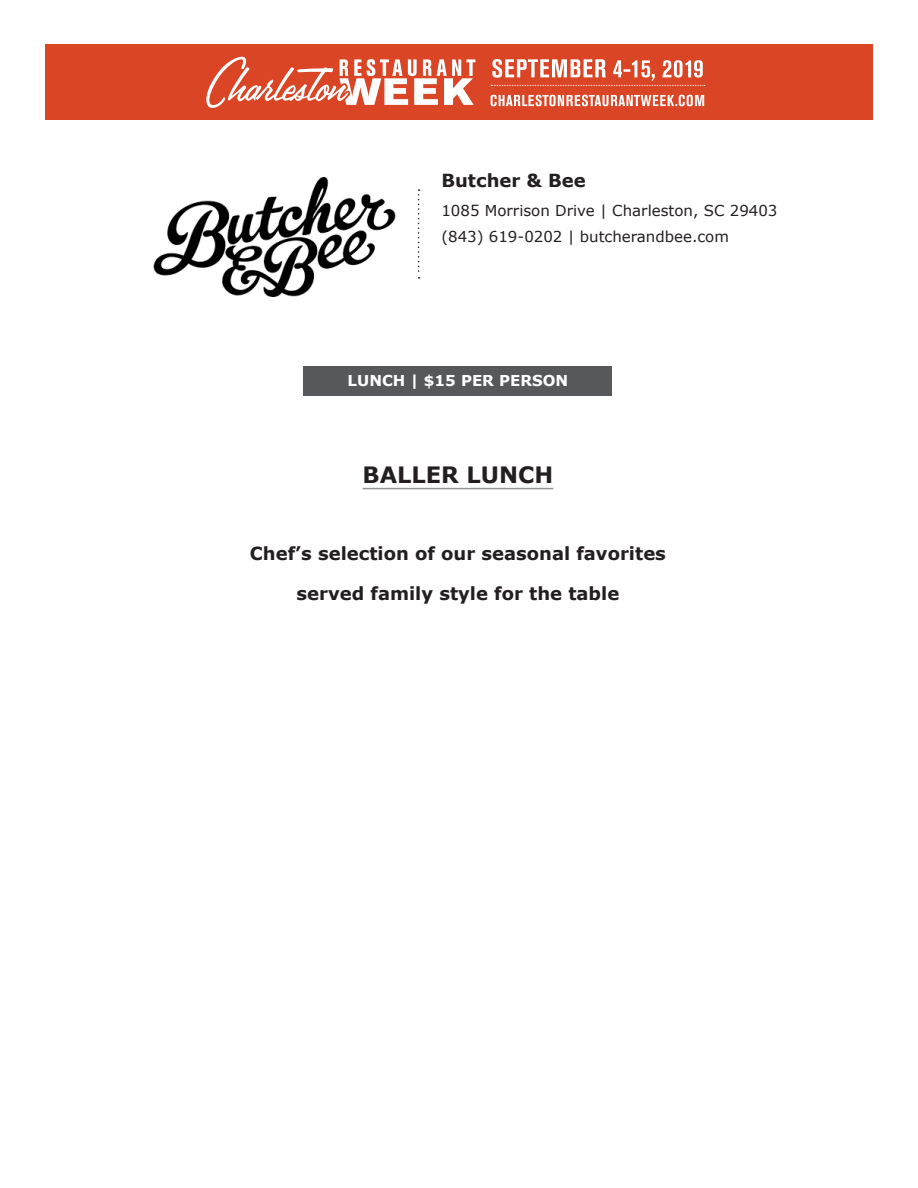
<style>
.page{position:relative;width:918px;height:1188px;background:#fff}
.page>*{position:absolute;margin:0;border:0;box-sizing:border-box;transform-origin:0 0}
.category{font:700 22.5px "Verdana";color:#231f20}
.menu_item{font:700 18px "Verdana";color:#231f20}
.restaurant_name{font:700 18px "Verdana";color:#231f20}
.Address{font:15px "Verdana";color:#231f20}
.phone_url{font:15px "Verdana";color:#231f20}
.description{font:700 15px "Verdana";color:#fff}
</style>
<div class="page">
<svg style="left:418px;top:189px;width:2px;height:90px"></svg>
<hr style="left:363px;top:488px;width:190px;height:1px;background:#939598">
<div style="left:45px;top:45px;width:828px;height:75px;background:#da4526"></div>
<svg style="left:206px;top:57px;width:269px;height:51px"></svg>
<svg style="left:491px;top:95px;width:213px;height:11px"></svg>
<svg style="left:491px;top:59px;width:214px;height:27px"></svg>
<div style="left:304px;top:366px;width:308px;height:29px;background:#57585a"></div>
<img style="left:153px;top:178px;width:243px;height:119px">
<p class="restaurant_name" style="left:441px;top:169px;width:146px">Butcher &amp; Bee</p>
<p class="Address" style="left:441px;top:201px;width:338px">1085 Morrison Drive | Charleston, SC 29403</p>
<p class="phone_url" style="left:441px;top:227px;width:289px">(843) 619-0202 | butcherandbee.com</p>
<p class="description" style="left:348px;top:371px;width:222px">LUNCH | $15 PER PERSON</p>
<p class="category" style="left:363px;top:461px;width:192px">BALLER LUNCH</p>
<p class="menu_item" style="left:250px;top:541px;width:418px">Chef’s selection of our seasonal favorites</p>
<p class="menu_item" style="left:297px;top:582px;width:324px">served family style for the table</p>
</div>
